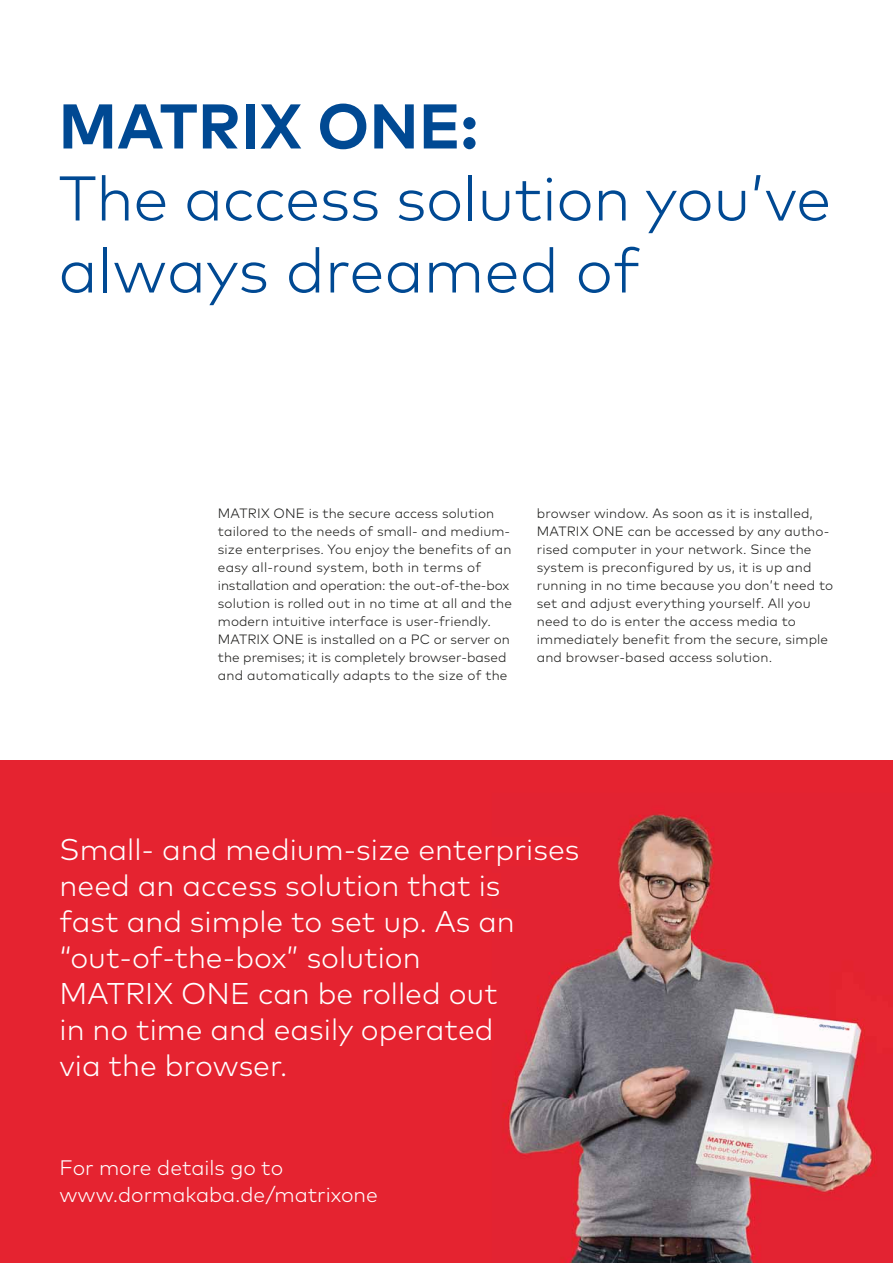
<style>
.page{position:relative;width:893px;height:1263px;background:#fff}
.page>*{position:absolute;margin:0;border:0;box-sizing:border-box;transform-origin:0 0}
.t1{font:300 63px/72px "Mark Pro";letter-spacing:-.01em;color:#004993}
.t2{font:700 63px "Mark Pro";color:#004993}
.t3{font:300 30px/36px "Mark Pro";color:#fff}
.t4{font:300 21px/27px "Mark Pro";color:#fff}
.t5{font:300 13.5px/18px "Mark Pro";letter-spacing:.01em;color:#1d1d1b}
</style>
<div class="page">
<div style="left:0;top:760px;width:893px;height:503px;background:#e52330"></div>
<img style="left:503px;top:814px;width:371px;height:449px">
<img style="left:503px;top:838px;width:76px;height:27px">
<img style="left:503px;top:910px;width:12px;height:27px">
<h1 class="t2" style="left:58px;top:104px;width:421px">MATRIX ONE:</h1>
<h1 class="t1" style="left:58px;top:169px;width:774px">The access solution you’ve always dreamed of</h1>
<p class="t5" style="left:218px;top:505px;width:296px">MATRIX ONE is the secure access solution tailored to the needs of small- and medium&shy;size enterprises. You enjoy the benefits of an easy all-round system, both in terms of installation and operation: the out-of-the-box solution is rolled out in no time at all and the modern intuitive interface is user-friendly.<br>MATRIX ONE is installed on a PC or server on the premises; it is completely browser-based and automatically adapts to the size of the</p>
<p class="t5" style="left:537px;top:505px;width:298px">browser window. As soon as it is installed, MATRIX ONE can be accessed by any autho&shy;rised computer in your network. Since the system is preconfigured by us, it is up and running in no time because you don’t need to set and adjust everything yourself. All you need to do is enter the access media to immediately benefit from the secure, simple and browser-based access solution.</p>
<h2 class="t3" style="left:60px;top:834px;width:521px">Small- and medium-size enterprises need an access solution that is<br>fast and simple to set up. As an “out-of-the-box” solution<br>MATRIX ONE can be rolled out<br>in no time and easily operated<br>via the browser.</h2>
<h3 class="t4" style="left:60px;top:1156px;width:320px">For more details go to www.dormakaba.de/matrixone</h3>
</div>
